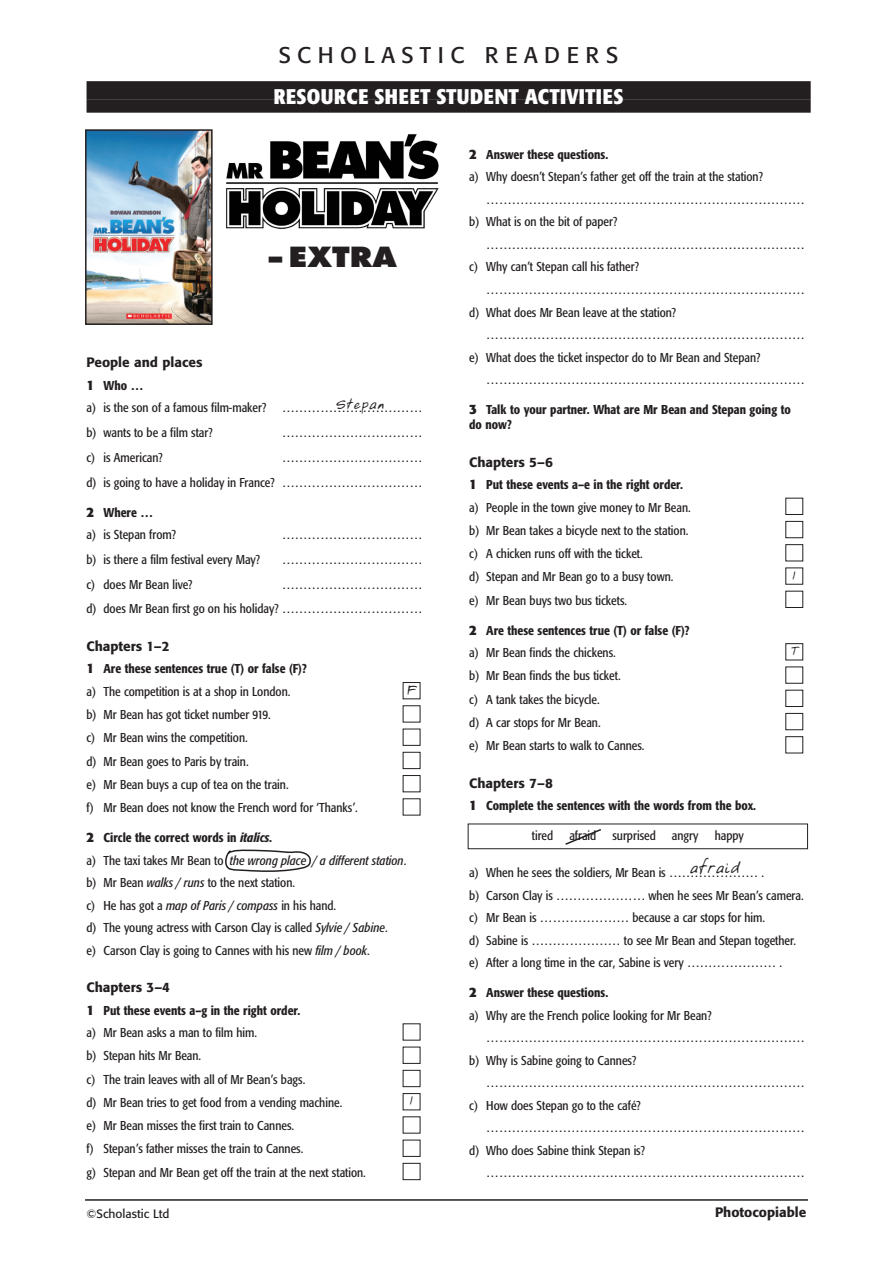
<style>
.page{position:relative;width:893px;height:1263px;background:#fff}
.page>*{position:absolute;margin:0;border:0;box-sizing:border-box;transform-origin:0 0}
.t1{font:800 27px "Futura";color:#231f20}
.t2{font:22.5px "Formata";letter-spacing:.29em;color:#231f20}
.t3{font:700 condensed 21px "Formata";letter-spacing:.015em;color:#fff}
.t4{font:16.5px "Joshs Hand";color:#231f20}
.t5{font:15px "Joshs Hand";color:#231f20}
.t6{font:500 13.5px "Formata";color:#231f20}
.t7{font:condensed 12.75px/23.1px "Formata";color:#231f20}
.t8{font:500 condensed 12.75px/15px "Formata";color:#231f20}
.t9{font:12px "Formata";color:#231f20}
.s1{font-weight:700;font-stretch:normal;font-size:13.5px}
.s2{font-weight:500}
.s3{font-size:16.5px}
.s4{font-weight:500;font-style:italic}
.s5{font-style:italic}
</style>
<div class="page">
<div style="left:403px;top:1163px;width:17px;height:17px;border:1px solid #231f20"></div>
<div style="left:403px;top:1140px;width:17px;height:17px;border:1px solid #231f20"></div>
<div style="left:403px;top:1093px;width:17px;height:17px;border:1px solid #231f20"></div>
<div style="left:403px;top:1070px;width:17px;height:17px;border:1px solid #231f20"></div>
<div style="left:403px;top:1047px;width:17px;height:17px;border:1px solid #231f20"></div>
<div style="left:403px;top:775px;width:17px;height:17px;border:1px solid #231f20"></div>
<div style="left:403px;top:752px;width:17px;height:17px;border:1px solid #231f20"></div>
<div style="left:403px;top:729px;width:17px;height:17px;border:1px solid #231f20"></div>
<div style="left:403px;top:682px;width:17px;height:17px;border:1px solid #231f20"></div>
<div style="left:785px;top:736px;width:18px;height:17px;border:1px solid #231f20"></div>
<div style="left:785px;top:713px;width:18px;height:17px;border:1px solid #231f20"></div>
<div style="left:785px;top:690px;width:18px;height:17px;border:1px solid #231f20"></div>
<div style="left:785px;top:643px;width:18px;height:17px;border:1px solid #231f20"></div>
<div style="left:785px;top:591px;width:18px;height:17px;border:1px solid #231f20"></div>
<div style="left:785px;top:544px;width:18px;height:17px;border:1px solid #231f20"></div>
<div style="left:785px;top:521px;width:18px;height:17px;border:1px solid #231f20"></div>
<div style="left:785px;top:498px;width:18px;height:17px;border:1px solid #231f20"></div>
<div style="left:87px;top:81px;width:724px;height:18px;background:#231f20"></div>
<div style="left:87px;top:99px;width:724px;height:14px;background:#231f20"></div>
<img style="left:88px;top:132px;width:122px;height:190px">
<div style="left:85px;top:129px;width:128px;height:196px;border:2px solid #231f20"></div>
<hr style="left:85px;top:1199px;width:723px;height:2px;background:#231f20">
<img style="left:226px;top:134px;width:213px;height:95px">
<svg style="left:225px;top:849px;width:86px;height:23px"></svg>
<div style="left:468px;top:824px;width:340px;height:25px;border:1px solid #231f20"></div>
<svg style="left:565px;top:829px;width:36px;height:16px"></svg>
<h2 class="t2" style="left:279px;top:46px;width:341px">SCHOLASTIC READERS</h2>
<h3 class="t3" style="left:274px;top:88px;width:351px">RESOURCE SHEET STUDENT ACTIVITIES</h3>
<h1 class="t1" style="left:269px;top:245px;width:130px">– EXTRA</h1>
<p class="t6" style="left:87px;top:357px;width:118px">People and places</p>
<p class="t7" style="left:87px;top:375px;width:337px;line-height:22.5px"><span class="s1">1</span> <span class="s2">Who …<br></span>a) is the son of a famous film-maker? ……………………………</p>
<p class="t7" style="left:87px;top:422px;width:128px">b) wants to be a film star?</p>
<p class="t7" style="left:282px;top:422px;width:142px">……………………………</p>
<p class="t7" style="left:87px;top:447px;width:78px">c) is American?</p>
<p class="t7" style="left:87px;top:446px;width:337px;line-height:24.8px;text-align:right">……………………………<br>d) is going to have a holiday in France? ……………………………</p>
<p class="t7" style="left:87px;top:502px;width:91px;line-height:22.5px"><span class="s1">2</span> <span class="s2">Where …<br></span>a) is Stepan from?</p>
<p class="t5" style="left:335px;top:392px;width:50px"><span class="s3">S</span>tepan</p>
<p class="t7" style="left:282px;top:524px;width:142px">……………………………</p>
<p class="t7" style="left:87px;top:549px;width:175px">b) is there a film festival every May?</p>
<p class="t7" style="left:282px;top:549px;width:142px">……………………………</p>
<p class="t7" style="left:87px;top:573px;width:107px">c) does Mr Bean live?</p>
<p class="t7" style="left:87px;top:573px;width:337px;line-height:24.8px;text-align:right">……………………………<br>d) does Mr Bean first go on his holiday? ……………………………</p>
<p class="t6" style="left:87px;top:640px;width:85px">Chapters 1–2</p>
<p class="t7" style="left:87px;top:658px;width:273px"><span class="s1">1</span> <span class="s2">Are these sentences true (T) or false (F)?<br></span>a) The competition is at a shop in London.<br>b) Mr Bean has got ticket number 919.<br>c) Mr Bean wins the competition.<br>d) Mr Bean goes to Paris by train.<br>e) Mr Bean buys a cup of tea on the train.<br>f) Mr Bean does not know the French word for ‘Thanks’.</p>
<p class="t7" style="left:87px;top:827px;width:321px;line-height:22.5px"><span class="s1">2</span> <span class="s2">Circle the correct words in</span> <span class="s4">italics</span><span class="s2">.<br></span>a) The taxi takes Mr Bean to <span class="s5">the wrong place / a different station</span>. b) Mr Bean <span class="s5">walks / runs</span> to the next station.<br>c) He has got a <span class="s5">map of Paris / compass</span> in his hand.<br>d) The young actress with Carson Clay is called <span class="s5">Sylvie / Sabine</span>.<br>e) Carson Clay is going to Cannes with his new <span class="s5">film / book</span>.</p>
<p class="t6" style="left:87px;top:982px;width:85px">Chapters 3–4</p>
<p class="t7" style="left:87px;top:999px;width:281px"><span class="s1">1</span> <span class="s2">Put these events a–g in the right order.<br></span>a) Mr Bean asks a man to film him.<br>b) Stepan hits Mr Bean.<br>c) The train leaves with all of Mr Bean’s bags.<br>d) Mr Bean tries to get food from a vending machine.<br>e) Mr Bean misses the first train to Cannes.<br>f) Stepan’s father misses the train to Cannes.<br>g) Stepan and Mr Bean get off the train at the next station.</p>
<p class="t5" style="left:406px;top:678px;width:12px">F</p>
<p class="t5" style="left:409px;top:1088px;width:6px">1</p>
<p class="t8" style="left:469px;top:148px;width:141px"><span class="s1">2</span> Answer these questions.</p>
<p class="t7" style="left:469px;top:166px;width:295px">a) Why doesn’t Stepan’s father get off the train at the station?</p>
<p class="t7" style="left:486px;top:189px;width:320px">…………………………………………………………………</p>
<p class="t7" style="left:469px;top:211px;width:150px">b) What is on the bit of paper?</p>
<p class="t7" style="left:486px;top:234px;width:320px">…………………………………………………………………</p>
<p class="t7" style="left:469px;top:256px;width:171px">c) Why can’t Stepan call his father?</p>
<p class="t7" style="left:486px;top:279px;width:320px">…………………………………………………………………</p>
<p class="t7" style="left:469px;top:301px;width:208px">d) What does Mr Bean leave at the station?</p>
<p class="t7" style="left:486px;top:324px;width:320px">…………………………………………………………………</p>
<p class="t7" style="left:469px;top:346px;width:293px">e) What does the ticket inspector do to Mr Bean and Stepan?</p>
<p class="t7" style="left:486px;top:369px;width:320px">…………………………………………………………………</p>
<p class="t8" style="left:469px;top:403px;width:323px"><span class="s1">3</span> Talk to your partner. What are Mr Bean and Stepan going to do now?</p>
<p class="t6" style="left:469px;top:456px;width:85px">Chapters 5–6</p>
<p class="t7" style="left:469px;top:474px;width:223px"><span class="s1">1</span> <span class="s2">Put these events a–e in the right order. </span>a) People in the town give money to Mr Bean. b) Mr Bean takes a bicycle next to the station. c) A chicken runs off with the ticket.<br>d) Stepan and Mr Bean go to a busy town.<br>e) Mr Bean buys two bus tickets.</p>
<p class="t7" style="left:469px;top:619px;width:222px"><span class="s1">2</span> <span class="s2">Are these sentences true (T) or false (F)? </span>a) Mr Bean finds the chickens.<br>b) Mr Bean finds the bus ticket.<br>c) A tank takes the bicycle.<br>d) A car stops for Mr Bean.<br>e) Mr Bean starts to walk to Cannes.</p>
<p class="t6" style="left:469px;top:777px;width:85px">Chapters 7–8</p>
<p class="t8" style="left:469px;top:799px;width:288px"><span class="s1">1</span> Complete the sentences with the words from the box.</p>
<p class="t7" style="left:532px;top:825px;width:23px">tired</p>
<p class="t7" style="left:569px;top:825px;width:28px">afraid</p>
<p class="t7" style="left:612px;top:825px;width:45px">surprised</p>
<p class="t7" style="left:672px;top:825px;width:28px">angry</p>
<p class="t7" style="left:715px;top:825px;width:31px">happy</p>
<p class="t7" style="left:469px;top:862px;width:336px;line-height:22.5px">a) When he sees the soldiers, Mr Bean is ………………… .<br>b) Carson Clay is ………………… when he sees Mr Bean’s camera. c) Mr Bean is ………………… because a car stops for him.<br>d) Sabine is ………………… to see Mr Bean and Stepan together. e) After a long time in the car, Sabine is very ………………… .</p>
<p class="t8" style="left:469px;top:986px;width:141px"><span class="s1">2</span> Answer these questions.</p>
<p class="t7" style="left:469px;top:1005px;width:244px">a) Why are the French police looking for Mr Bean?</p>
<p class="t7" style="left:486px;top:1027px;width:320px">…………………………………………………………………</p>
<p class="t7" style="left:469px;top:1050px;width:169px">b) Why is Sabine going to Cannes?</p>
<p class="t7" style="left:486px;top:1072px;width:320px">…………………………………………………………………</p>
<p class="t7" style="left:469px;top:1095px;width:173px">c) How does Stepan go to the café?</p>
<p class="t7" style="left:486px;top:1117px;width:320px">…………………………………………………………………</p>
<p class="t7" style="left:469px;top:1140px;width:177px">d) Who does Sabine think Stepan is?</p>
<p class="t7" style="left:486px;top:1162px;width:320px">…………………………………………………………………</p>
<p class="t5" style="left:792px;top:563px;width:6px">1</p>
<p class="t5" style="left:791px;top:639px;width:9px">T</p>
<p class="t4" style="left:690px;top:855px;width:52px">afraid</p>
<p class="t9" style="left:87px;top:1209px;width:85px">©Scholastic Ltd</p>
<p class="t6" style="left:715px;top:1206px;width:93px">Photocopiable</p>
</div>
